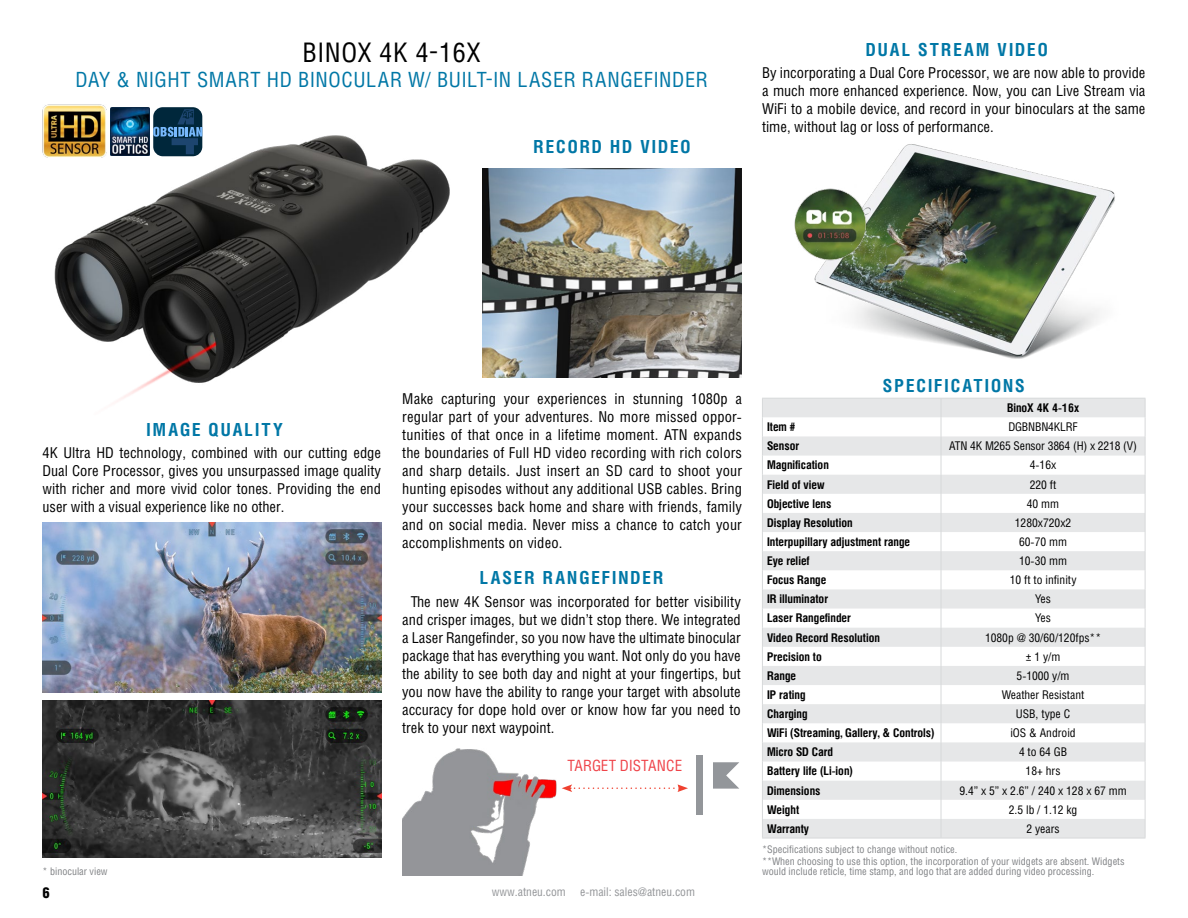
<style>
.page{position:relative;width:1188px;height:918px;background:#fff}
.page>*{position:absolute;margin:0;border:0;box-sizing:border-box;transform-origin:0 0}
.t1{font:27px "Helios Cond";letter-spacing:.03em;color:#000}
.Subtitle{font:21px "Helios Cond";letter-spacing:.03em;color:#0077a6}
.Specifications{font:700 18px "Helios Cond";letter-spacing:.11em;color:#0077a6}
.t2{font:15.6px "Helios Cond";letter-spacing:.01em;color:#ef4349}
.t3{font:15px/18px "Helios Cond";color:#000;text-align:justify}
.t4{font:900 15px "Helios Cond";color:#000}
.Spec_s_title{font:700 12px "Helios Cond";color:#000}
.t5{font:12px "Helios Cond";color:#000}
.t6{font:12px "Helios Cond";color:#939598}
.t7{font:10.5px/10.5px "Helios Cond";color:#808285}
</style>
<div class="page">
<img style="left:47px;top:120px;width:403px;height:282px">
<img style="left:43px;top:105px;width:64px;height:52px">
<img style="left:110px;top:107px;width:40px;height:49px">
<svg style="left:153px;top:107px;width:49px;height:49px"></svg>
<svg style="left:153px;top:109px;width:49px;height:45px;background:#1b4564"></svg>
<svg style="left:763px;top:399px;width:382px;height:439px;fill:#eaebeb"></svg>
<hr style="left:762px;top:398px;width:179px;height:1px;background:#d7d9da">
<hr style="left:941px;top:398px;width:204px;height:1px;background:#d7d9da">
<svg style="left:762px;top:399px;width:1px;height:439px"></svg>
<svg style="left:941px;top:399px;width:1px;height:439px"></svg>
<svg style="left:1145px;top:399px;width:1px;height:439px"></svg>
<hr style="left:762px;top:838px;width:179px;height:1px;background:#d7d9da">
<hr style="left:941px;top:838px;width:204px;height:1px;background:#d7d9da">
<img style="left:402px;top:748px;width:154px;height:127px">
<div style="left:697px;top:756px;width:6px;height:59px;background:#93969a"></div>
<svg style="left:713px;top:762px;width:26px;height:27px"></svg>
<svg style="left:562px;top:784px;width:126px;height:8px"></svg>
<img style="left:814px;top:144px;width:301px;height:215px">
<img style="left:794px;top:187px;width:74px;height:75px">
<img style="left:482px;top:169px;width:260px;height:209px">
<img style="left:43px;top:701px;width:338px;height:157px">
<img style="left:43px;top:523px;width:338px;height:169px">
<p class="t1" style="left:302px;top:36px;width:180px">BINOX 4K 4-16X</p>
<p class="Subtitle" style="left:76px;top:67px;width:634px">DAY &amp; NIGHT SMART HD BINOCULAR W/ BUILT-IN LASER RANGEFINDER</p>
<p class="Specifications" style="left:533px;top:134px;width:159px">RECORD HD VIDEO</p>
<p class="Specifications" style="left:866px;top:37px;width:183px">DUAL STREAM VIDEO</p>
<p class="t3" style="left:762px;top:63px;width:385px">By incorporating a Dual Core Processor, we are now able to provide a much more enhanced experience. Now, you can Live Stream via WiFi to a mobile device, and record in your binoculars at the same time, without lag or loss of performance.</p>
<p class="Specifications" style="left:147px;top:417px;width:138px">IMAGE QUALITY</p>
<p class="t3" style="left:43px;top:444px;width:340px">4K Ultra HD technology, combined with our cutting edge Dual Core Processor, gives you unsurpassed image quality with richer and more vivid color tones. Providing the end user with a visual experience like no other.</p>
<p class="t3" style="left:402px;top:390px;width:341px">Make capturing your experiences in stunning 1080p a regular part of your adventures. No more missed oppor&shy;tunities of that once in a lifetime moment. ATN expands the boundaries of Full HD video recording with rich colors and sharp details. Just insert an SD card to shoot your hunting episodes without any additional USB cables. Bring your successes back home and share with friends, family and on social media. Never miss a chance to catch your accomplishments on video.</p>
<p class="Specifications" style="left:480px;top:566px;width:185px">LASER RANGEFINDER</p>
<p class="t3" style="left:402px;top:592px;width:340px;text-indent:9px">The new 4K Sensor was incorporated for better visibility and crisper images, but we didn’t stop there. We integrated a Laser Rangefinder, so you now have the ultimate binocular package that has everything you want. Not only do you have the ability to see both day and night at your fingertips, but you now have the ability to range your target with absolute accuracy for dope hold over or know how far you need to trek to your next waypoint.</p>
<p class="t2" style="left:567px;top:756px;width:116px">TARGET DISTANCE</p>
<p class="t7" style="left:43px;top:866px;width:67px">* binocular view</p>
<p class="t4" style="left:43px;top:884px;width:9px">6</p>
<p class="t6" style="left:492px;top:884px;width:205px">www.atneu.com e-mail: sales@atneu.com</p>
<p class="Specifications" style="left:883px;top:373px;width:143px">SPECIFICATIONS</p>
<p class="Spec_s_title" style="left:1007px;top:400px;width:74px">BinoX 4K 4-16x</p>
<p class="Spec_s_title" style="left:767px;top:419px;width:30px">Item #</p>
<p class="t5" style="left:1008px;top:420px;width:71px">DGBNBN4KLRF</p>
<p class="Spec_s_title" style="left:767px;top:438px;width:34px">Sensor</p>
<p class="t5" style="left:949px;top:439px;width:190px">ATN 4K M265 Sensor 3864 (H) x 2218 (V)</p>
<p class="Spec_s_title" style="left:767px;top:457px;width:63px">Magnification</p>
<p class="t5" style="left:1030px;top:458px;width:28px">4-16x</p>
<p class="Spec_s_title" style="left:767px;top:476px;width:59px">Field of view</p>
<p class="t5" style="left:1030px;top:477px;width:28px">220 ft</p>
<p class="Spec_s_title" style="left:767px;top:495px;width:66px">Objective lens</p>
<p class="t5" style="left:1027px;top:496px;width:34px">40 mm</p>
<p class="Spec_s_title" style="left:767px;top:514px;width:87px">Display Resolution</p>
<p class="t5" style="left:1015px;top:515px;width:58px">1280x720x2</p>
<p class="Spec_s_title" style="left:767px;top:534px;width:145px">Interpupillary adjustment range</p>
<p class="t5" style="left:1019px;top:534px;width:49px">60-70 mm</p>
<p class="Spec_s_title" style="left:767px;top:553px;width:44px">Eye relief</p>
<p class="t5" style="left:1019px;top:554px;width:49px">10-30 mm</p>
<p class="Spec_s_title" style="left:767px;top:572px;width:61px">Focus Range</p>
<p class="t5" style="left:1010px;top:573px;width:68px">10 ft to infinity</p>
<p class="Spec_s_title" style="left:767px;top:591px;width:62px">IR illuminator</p>
<p class="t5" style="left:1035px;top:592px;width:17px">Yes</p>
<p class="Spec_s_title" style="left:767px;top:610px;width:85px">Laser Rangefinder</p>
<p class="t5" style="left:1035px;top:611px;width:17px">Yes</p>
<p class="Spec_s_title" style="left:767px;top:629px;width:114px">Video Record Resolution</p>
<p class="t5" style="left:985px;top:630px;width:118px">1080p @ 30/60/120fps**</p>
<p class="Spec_s_title" style="left:767px;top:648px;width:56px">Precision to</p>
<p class="t5" style="left:1026px;top:649px;width:36px">± 1 y/m</p>
<p class="Spec_s_title" style="left:767px;top:667px;width:31px">Range</p>
<p class="t5" style="left:1017px;top:668px;width:54px">5-1000 y/m</p>
<p class="Spec_s_title" style="left:767px;top:686px;width:40px">IP rating</p>
<p class="t5" style="left:1002px;top:687px;width:84px">Weather Resistant</p>
<p class="Spec_s_title" style="left:767px;top:706px;width:42px">Charging</p>
<p class="t5" style="left:1016px;top:706px;width:56px">USB, type C</p>
<p class="Spec_s_title" style="left:767px;top:725px;width:169px">WiFi (Streaming, Gallery, &amp; Controls)</p>
<p class="t5" style="left:1010px;top:726px;width:67px">iOS &amp; Android</p>
<p class="Spec_s_title" style="left:767px;top:744px;width:68px">Micro SD Card</p>
<p class="t5" style="left:1019px;top:745px;width:50px">4 to 64 GB</p>
<p class="Spec_s_title" style="left:767px;top:763px;width:88px">Battery life (Li-ion)</p>
<p class="t5" style="left:1026px;top:764px;width:36px">18+ hrs</p>
<p class="Spec_s_title" style="left:767px;top:782px;width:55px">Dimensions</p>
<p class="t5" style="left:959px;top:783px;width:169px">9.4” x 5” x 2.6” / 240 x 128 x 67 mm</p>
<p class="Spec_s_title" style="left:767px;top:801px;width:34px">Weight</p>
<p class="t5" style="left:1009px;top:802px;width:70px">2.5 lb / 1.12 kg</p>
<p class="Spec_s_title" style="left:767px;top:820px;width:44px">Warranty</p>
<p class="t5" style="left:1027px;top:821px;width:35px">2 years</p>
<p class="t7" style="left:762px;top:844px;width:197px">*Specifications subject to change without notice.</p>
<p class="t7" style="left:762px;top:856px;width:364px">**When choosing to use this option, the incorporation of your widgets are absent. Widgets would include reticle, time stamp, and logo that are added during video processing.</p>
</div>
